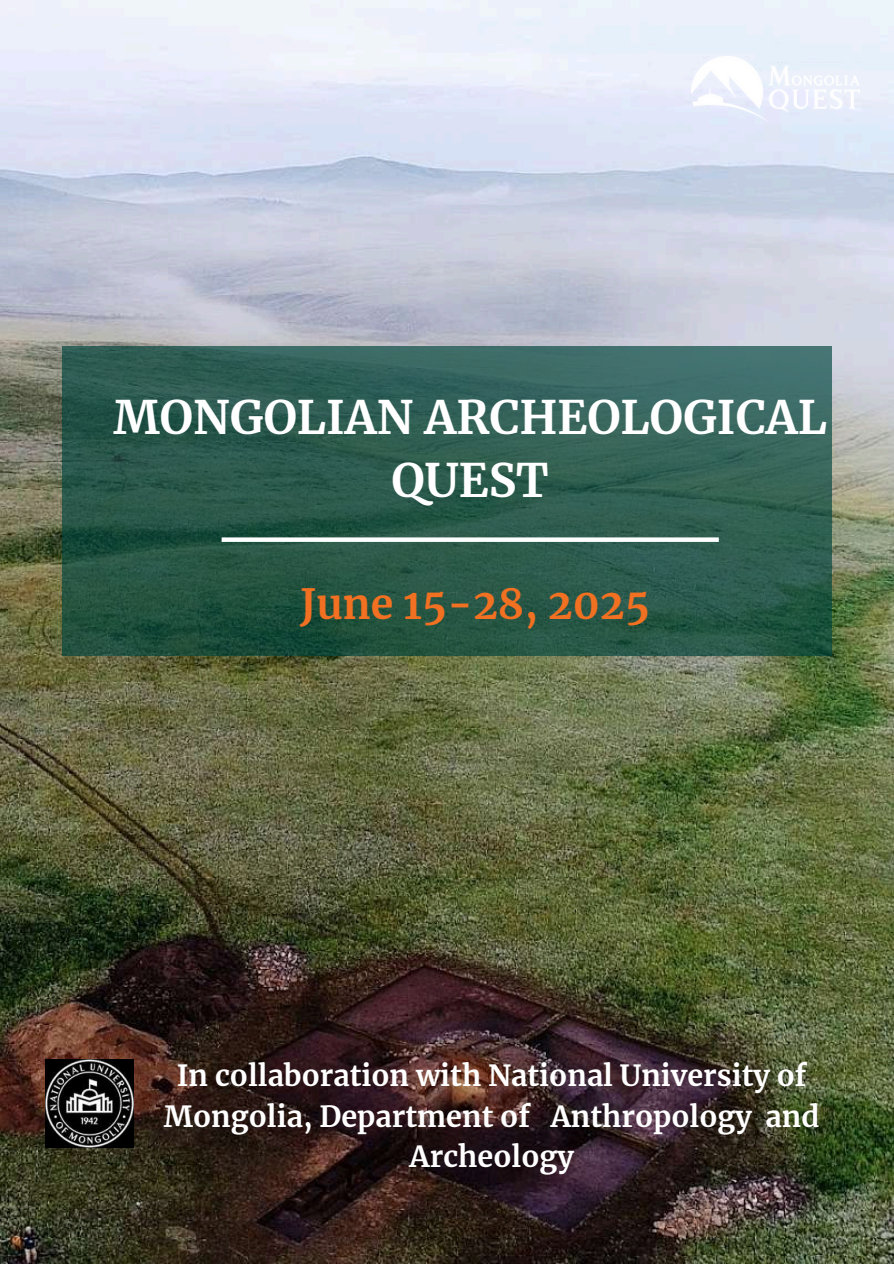
<style>
.page{position:relative;width:894px;height:1264px;background:#fff}
.page>*{position:absolute;margin:0;border:0;box-sizing:border-box;transform-origin:0 0}
.t1{font:700 45.6px/63px "Merriweather";color:#fff;text-align:center}
.t2{font:700 41.1px "Merriweather";color:#f27021}
.t3{font:700 28.8px/40px "Merriweather";color:#fff;text-align:center}
</style>
<div class="page">
<img style="left:0;top:0;width:893px;height:1263px">
<img style="left:691px;top:57px;width:168px;height:64px">
<svg style="left:62px;top:346px;width:769px;height:309px;background:#2c5b4e"></svg>
<div style="left:221px;top:537px;width:497px;height:5px;background:#fff"></div>
<img style="left:45px;top:1059px;width:88px;height:88px">
<h1 class="t1" style="left:113px;top:386px;width:714px">MONGOLIAN ARCHEOLOGICAL<br>QUEST</h1>
<h2 class="t2" style="left:300px;top:579px;width:351px">June 15-28, 2025</h2>
<p class="t3" style="left:164px;top:1056px;width:657px">In collaboration with National University of<br>Mongolia, Department of Anthropology and<br>Archeology</p>
</div>
